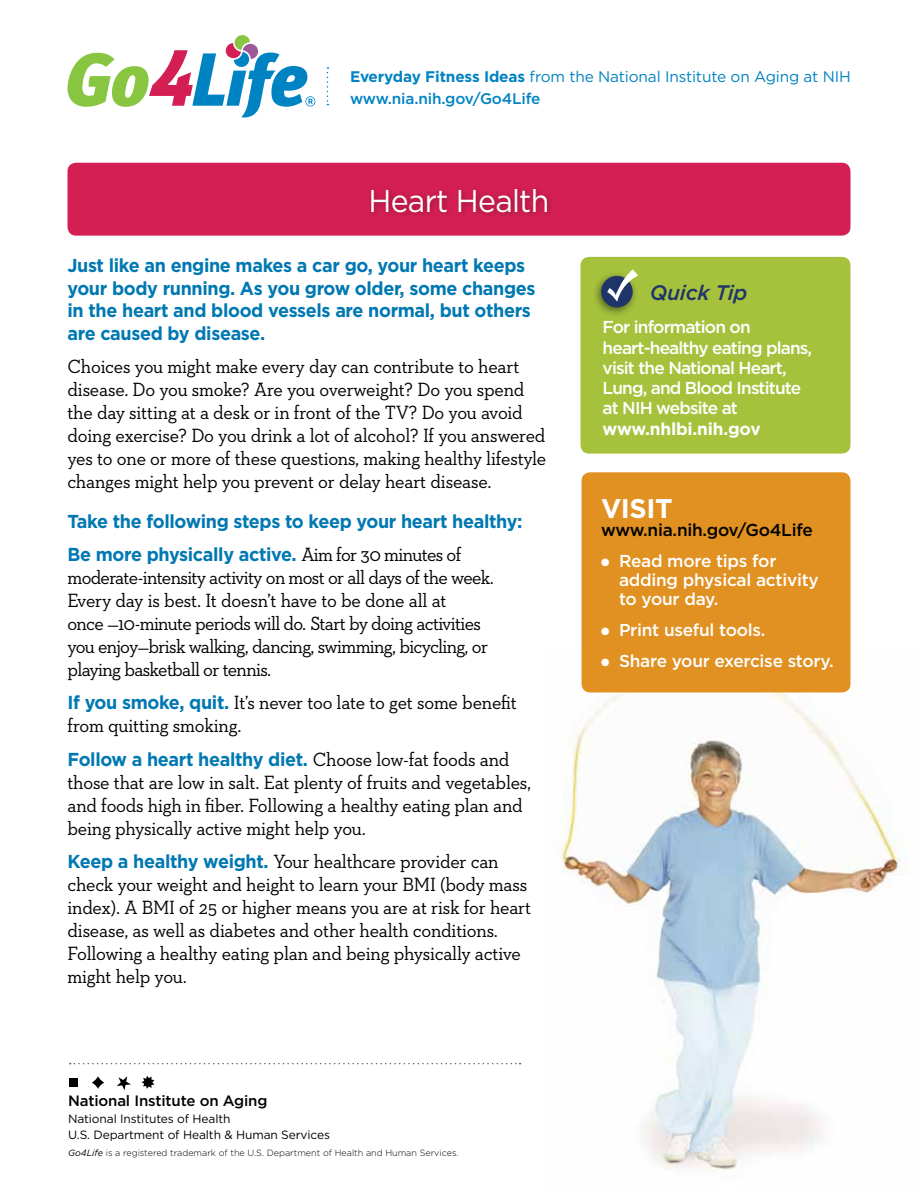
<style>
.page{position:relative;width:918px;height:1188px;background:#fff}
.page>*{position:absolute;margin:0;border:0;box-sizing:border-box;transform-origin:0 0}
.t1{font:31.5px "Gotham";letter-spacing:-.025em;color:#fff;scale:.96 1}
.t2{font:700 27px "Gotham";color:#fff}
.t3{font:italic 500 21px "Gotham";letter-spacing:-.01em;color:#1f3569}
.t4{font:19.5px/22.8px "Neutraface Slab Text";letter-spacing:-.015em;color:#000;scale:.96 1}
.t5{font:19.5px/22.8px "Neutraface Slab Text";letter-spacing:-.035em;color:#000;scale:.96 1}
.t6{font:700 18.75px/22.5px "Gotham";letter-spacing:-.02em;color:#0078b2;scale:.96 1}
.t7{font:500 17.25px/20.2px "Gotham";letter-spacing:-.05em;color:#fff}
.t8{font:500 17.25px/18.8px "Gotham";letter-spacing:-.015em;color:#fff}
.t9{font:500 17.25px "Gotham";letter-spacing:-.015em;color:#000}
.t10{font:15.3px/22.5px "Gotham";letter-spacing:-.01em;color:#0083c2}
.t11{font:500 15px "Gotham";letter-spacing:-.01em;color:#000}
.t12{font:12px/16.5px "Gotham";letter-spacing:-.01em;color:#000}
.t13{font:300 9px "Gotham";color:#000}
.s1{font-weight:700}
.s2{font-weight:500}
.s3{font-family:"Neutraface Slab Text";font-weight:400;font-size:19.5px;color:#000}
.s4{font-family:"Gotham";font-weight:700;font-size:18.75px;color:#0078b2}
.s5{font-weight:400;font-style:italic}
</style>
<div class="page">
<img style="left:561px;top:651px;width:340px;height:519px">
<svg style="left:67px;top:35px;width:248px;height:82px"></svg>
<svg style="left:327px;top:67px;width:1px;height:38px"></svg>
<div style="left:580px;top:257px;width:271px;height:197px;background:#a6c23d;border-radius:9px"></div>
<div style="left:592px;top:271px;width:47px;height:47px;background:#000;opacity:.5"></div>
<div style="left:601px;top:276px;width:32px;height:31px;background:#1f3569;border-radius:50%"></div>
<svg style="left:607px;top:269px;width:31px;height:33px"></svg>
<div style="left:582px;top:472px;width:268px;height:220px;background:#e09121;border-radius:9px"></div>
<div style="left:67px;top:163px;width:783px;height:73px;background:#d41f54;border-radius:9px"></div>
<div style="left:367px;top:185px;width:187px;height:35px;background:#000;opacity:.3"></div>
<svg style="left:142px;top:1076px;width:12px;height:13px"></svg>
<div style="left:69px;top:1079px;width:8px;height:8px;background:#000"></div>
<svg style="left:92px;top:1076px;width:12px;height:13px"></svg>
<svg style="left:117px;top:1076px;width:14px;height:14px"></svg>
<svg style="left:70px;top:1063px;width:451px;height:1px"></svg>
<p class="t10" style="left:350px;top:65px;width:502px"><span class="s1">Everyday Fitness Ideas</span> from the National Institute on Aging at NIH <span class="s2">www.nia.nih.gov/Go4Life</span></p>
<h1 class="t1" style="left:369px;top:183px;width:190px">Heart Health</h1>
<h2 class="t6" style="left:68px;top:254px;width:489px">Just like an engine makes a car go, your heart keeps your body running. As you grow older, some changes in the heart and blood vessels are normal, but others are caused by disease.</h2>
<p class="t4" style="left:68px;top:355px;width:500px">Choices you might make every day can contribute to heart disease. Do you smoke? Are you overweight? Do you spend the day sitting at a desk or in front of the TV? Do you avoid doing exercise? Do you drink a lot of alcohol? If you answered yes to one or more of these questions, making healthy lifestyle changes might help you prevent or delay heart disease.</p>
<h2 class="t6" style="left:68px;top:509px;width:476px">Take the following steps to keep your heart healthy:</h2>
<h2 class="t6" style="left:68px;top:543px;width:412px">Be more physically active. <span class="s3">Aim for 30 minutes of</span></h2>
<p class="t5" style="left:67px;top:566px;width:446px">moderate-intensity activity on most or all days of the week.<br>Every day is best. It doesn’t have to be done all at<br>once —10-minute periods will do. Start by doing activities you enjoy —brisk walking, dancing, swimming, bicycling, or playing basketball or tennis.</p>
<h2 class="t4" style="left:68px;top:691px;width:470px"><span class="s4">If you smoke, quit.</span> It’s never too late to get some benefit</h2>
<p class="t4" style="left:68px;top:714px;width:183px">from quitting smoking.</p>
<h2 class="t6" style="left:68px;top:748px;width:462px">Follow a heart healthy diet. <span class="s3">Choose low-fat foods and</span></h2>
<p class="t4" style="left:67px;top:770px;width:485px">those that are low in salt. Eat plenty of fruits and vegetables, and foods high in fiber. Following a healthy eating plan and being physically active might help you.</p>
<h2 class="t4" style="left:68px;top:850px;width:451px"><span class="s4">Keep a healthy weight.</span> Your healthcare provider can</h2>
<p class="t4" style="left:68px;top:873px;width:485px">check your weight and height to learn your BMI (body mass index). A BMI of 25 or higher means you are at risk for heart disease, as well as diabetes and other health conditions.<br>Following a healthy eating plan and being physically active might help you.</p>
<p class="t11" style="left:68px;top:1092px;width:201px">National Institute on Aging</p>
<p class="t12" style="left:68px;top:1110px;width:263px">National Institutes of Health<br>U.S. Department of Health &amp; Human Services</p>
<p class="t13" style="left:68px;top:1147px;width:392px"><span class="s5">Go4Life</span> is a registered trademark of the U.S. Department of Health and Human Services.</p>
<h2 class="t3" style="left:650px;top:280px;width:99px">Quick Tip</h2>
<p class="t7" style="left:603px;top:317px;width:211px">For information on heart-healthy eating plans, visit the National Heart,<br>Lung, and Blood Institute at NIH website at <span class="s1">www.nhlbi.nih.gov</span></p>
<h2 class="t2" style="left:601px;top:493px;width:73px">VIsIT</h2>
<h2 class="t9" style="left:601px;top:520px;width:213px">www.nia.nih.gov/Go4Life</h2>
<p class="t8" style="left:619px;top:551px;width:201px;text-indent:-18px">● Read more tips for adding physical activity to your day.</p>
<p class="t8" style="left:601px;top:620px;width:166px">● Print useful tools.</p>
<p class="t8" style="left:601px;top:651px;width:234px">● Share your exercise story.</p>
</div>
